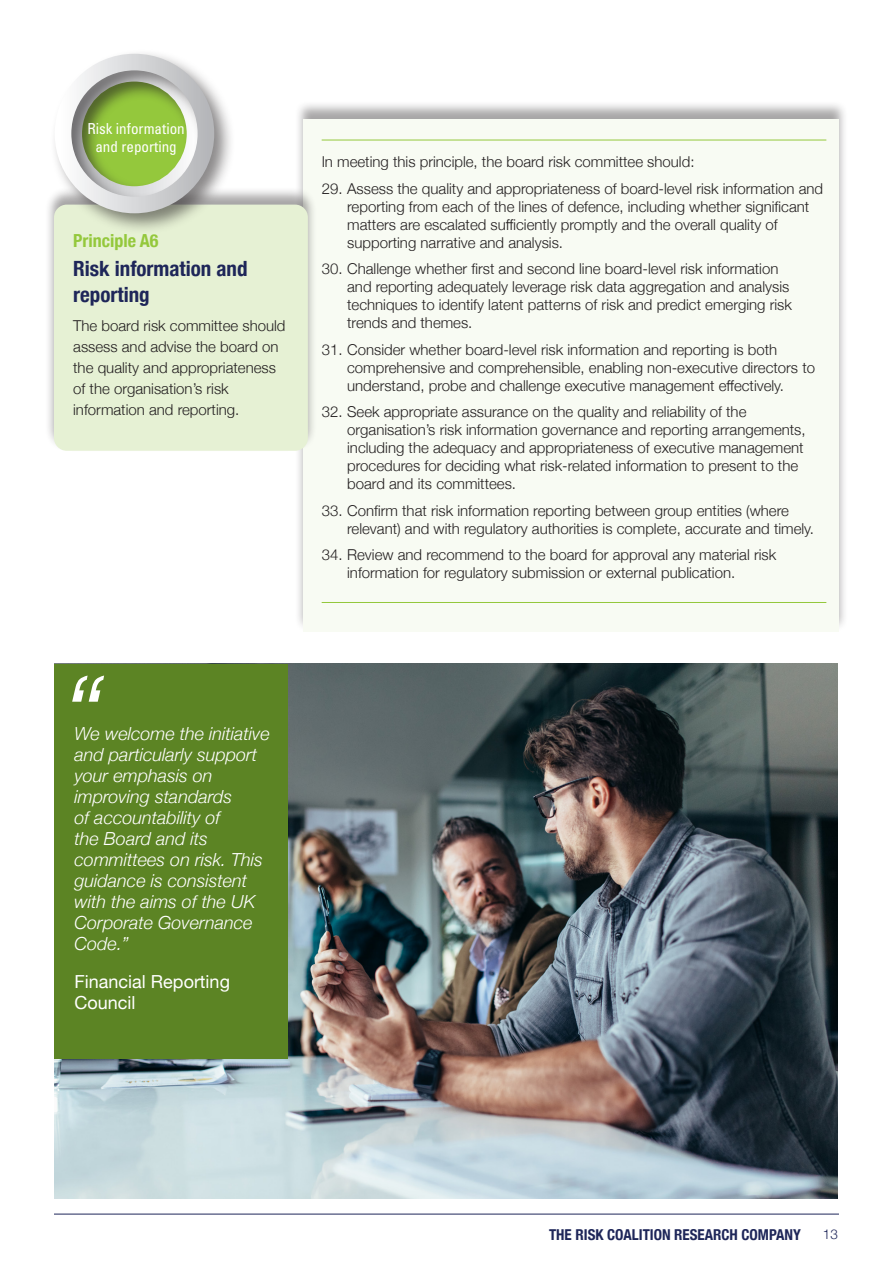
<style>
.page{position:relative;width:893px;height:1263px;background:#fff}
.page>*{position:absolute;margin:0;border:0;box-sizing:border-box;transform-origin:0 0}
.links{font:italic 300 108px "Helvetica Neue";color:#fff}
.t1{font:700 condensed 21px/25.2px "Helvetica Neue";color:#1e2659}
.links-2{font:italic 300 18px/21px "Helvetica Neue";color:#fff}
.links-3{font:18px/21px "Helvetica Neue";color:#fff}
.t2{font:700 condensed 18px "Helvetica Neue";color:#94c83c}
.t3{font:condensed 15.15px/18.1px "Univers";color:#fff;text-align:center}
.t4{font:300 15px/18px "Helvetica Neue";color:#231f20}
.t5{font:700 condensed 15px "Helvetica Neue";color:#1e2659}
.t6{font:300 13.5px "Helvetica Neue";color:#1e2659}
</style>
<div class="page">
<hr style="left:54px;top:1214px;width:785px;height:1px;background:#1e2659">
<div style="left:295px;top:101px;width:553px;height:531px;background:#231f20;opacity:.4"></div>
<div style="left:304px;top:119px;width:535px;height:512px;background:#f8fbf3"></div>
<div style="left:45px;top:187px;width:272px;height:264px;background:#231f20;opacity:.4"></div>
<div style="left:54px;top:205px;width:254px;height:246px;background:#e6f1d4;border-radius:13px"></div>
<hr style="left:322px;top:140px;width:504px;height:1px;background:#94c83c">
<hr style="left:322px;top:602px;width:504px;height:1px;background:#94c83c">
<div style="left:50px;top:49px;width:186px;height:186px;background:#231f20;opacity:.54"></div>
<div style="left:55px;top:54px;width:159px;height:159px;border:17px solid #fff;border-radius:50%"></div>
<img style="left:55px;top:663px;width:782px;height:535px">
<div style="left:54px;top:664px;width:233px;height:395px;background:#5c8424"></div>
<p class="t3" style="left:87px;top:119px;width:99px">Risk information and reporting</p>
<p class="t2" style="left:73px;top:226px;width:87px">Principle A6</p>
<p class="t1" style="left:73px;top:255px;width:176px">Risk information and reporting</p>
<p class="t4" style="left:73px;top:314px;width:214px;line-height:21px">The board risk committee should assess and advise the board on the quality and appropriateness of the organisation’s risk information and reporting.</p>
<p class="t4" style="left:322px;top:152px;width:374px">In meeting this principle, the board risk committee should:</p>
<p class="t4" style="left:347px;top:178px;width:477px;text-indent:-26px">29. Assess the quality and appropriateness of board-level risk information and reporting from each of the lines of defence, including whether significant matters are escalated sufficiently promptly and the overall quality of supporting narrative and analysis.</p>
<p class="t4" style="left:347px;top:259px;width:446px;text-indent:-26px">30. Challenge whether first and second line board-level risk information and reporting adequately leverage risk data aggregation and analysis techniques to identify latent patterns of risk and predict emerging risk trends and themes.</p>
<p class="t4" style="left:347px;top:339px;width:469px;text-indent:-26px">31. Consider whether board-level risk information and reporting is both comprehensive and comprehensible, enabling non-executive directors to understand, probe and challenge executive management effectively.</p>
<p class="t4" style="left:347px;top:402px;width:460px;text-indent:-26px">32. Seek appropriate assurance on the quality and reliability of the organisation’s risk information governance and reporting arrangements, including the adequacy and appropriateness of executive management procedures for deciding what risk-related information to present to the board and its committees.</p>
<p class="t4" style="left:347px;top:500px;width:468px;text-indent:-26px">33. Confirm that risk information reporting between group entities (where relevant) and with regulatory authorities is complete, accurate and timely.</p>
<p class="t4" style="left:347px;top:545px;width:431px;text-indent:-26px">34. Review and recommend to the board for approval any material risk information for regulatory submission or external publication.</p>
<p class="links" style="left:62px;top:629px;width:41px">“</p>
<p class="links-2" style="left:75px;top:722px;width:197px">We welcome the initiative and particularly support your emphasis on improving standards<br>of accountability of<br>the Board and its committees on risk. This guidance is consistent with the aims of the UK<br>Corporate Governance<br>Code.”</p>
<p class="links-3" style="left:75px;top:972px;width:157px">Financial Reporting<br>Council</p>
<p class="t5" style="left:549px;top:1222px;width:253px">THE RISK COALITION RESEARCH COMPANY</p>
<p class="t6" style="left:823px;top:1223px;width:17px">13</p>
</div>
